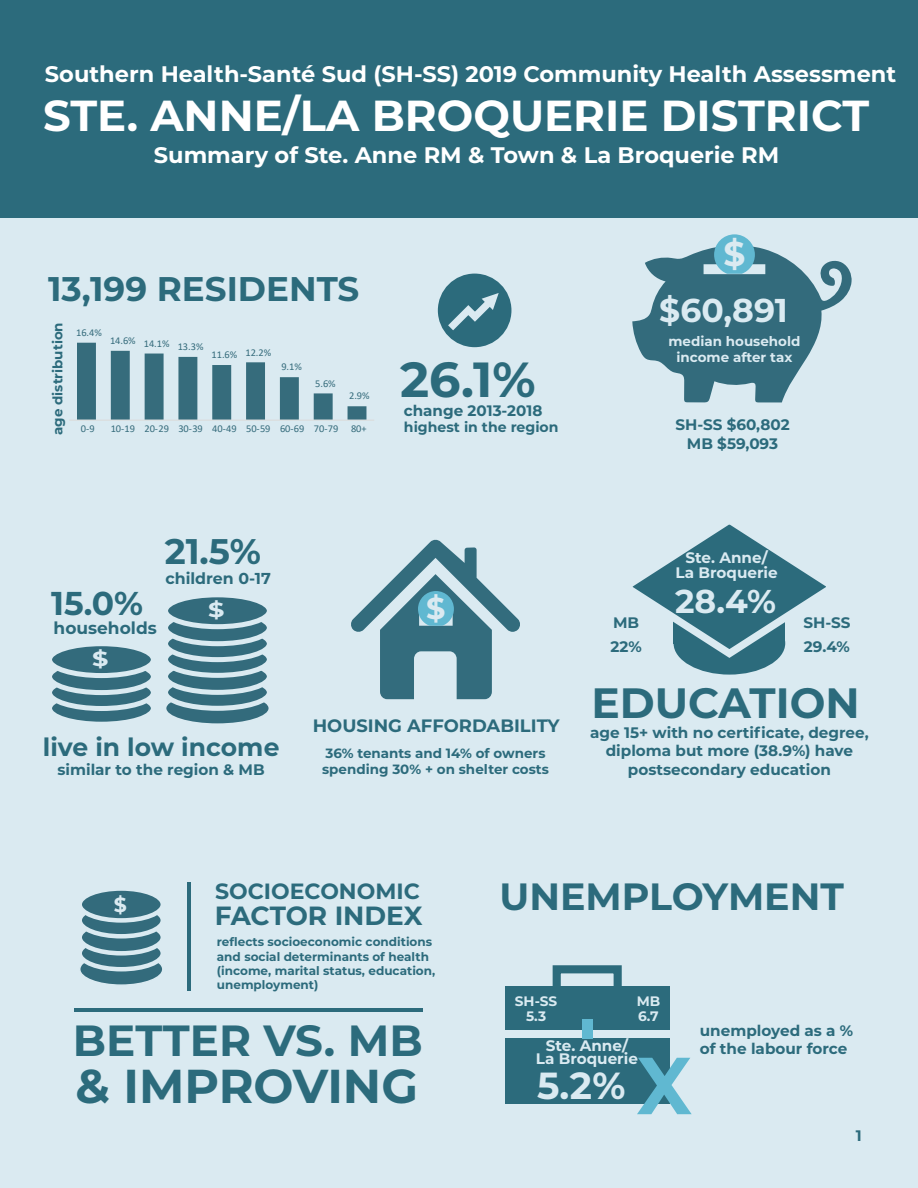
<style>
.page{position:relative;width:918px;height:1188px;background:#fff}
.page>*{position:absolute;margin:0;border:0;box-sizing:border-box;transform-origin:0 0}
.t1{font:700 49.2px "Montserrat";color:#2c6b7c}
.t2{font:700 47.55px "Montserrat";color:#2c6b7c}
.t3{font:700 43.65px "Montserrat";color:#2c6b7c}
.t4{font:700 43.35px "Montserrat";color:#fff}
.t5{font:700 42.3px "Montserrat";color:#2c6b7c}
.t6{font:700 37.95px "Montserrat";color:#2c6b7c}
.t7{font:700 37.65px "Montserrat";color:#daeaf1}
.t8{font:700 35.55px "Montserrat";color:#2c6b7c}
.t9{font:700 34.35px "Montserrat";color:#daeaf1}
.t10{font:700 34.2px "Montserrat";color:#2c6b7c}
.t11{font:700 33px "Montserrat";color:#daeaf1}
.t12{font:700 33px "Montserrat";color:#2c6b7c}
.t13{font:700 30.3px "Montserrat";color:#daeaf1}
.t14{font:700 26.25px "Montserrat";letter-spacing:-.005em;color:#2c6b7c}
.t15{font:700 25.05px "Montserrat";color:#2c6b7c}
.t16{font:700 22.5px "Montserrat";color:#fff}
.t17{font:700 22.05px "Montserrat";color:#2c6b7c}
.t18{font:700 20.55px "Montserrat";color:#daeaf1;scale:1.25 1}
.t19{font:700 20.55px "Montserrat";color:#daeaf1}
.t20{font:700 18px "Montserrat";color:#2c6b7c}
.t21{font:700 16.95px "Montserrat";color:#2c6b7c}
.t22{font:700 15.9px "Montserrat";color:#2c6b7c}
.t23{font:700 15.15px/18.3px "Montserrat";color:#2c6b7c}
.t24{font:700 15.15px/15px "Montserrat";color:#daeaf1;text-align:center}
.t25{font:700 14.1px "Montserrat";color:#2c6b7c}
.t26{font:700 13.65px "Montserrat";color:#daeaf1}
.t27{font:700 13.5px/16.2px "Montserrat";color:#2c6b7c}
.t28{font:700 13.5px/16.2px "Montserrat";color:#daeaf1;text-align:center}
.t29{font:700 12px/14.4px "Montserrat";color:#2c6b7c}
.t30{font:10.35px "Calibri";letter-spacing:-.005em;color:#366c7c}
.s1{font-size:80.7px;color:#60b8d1}
</style>
<div class="page">
<div style="left:1px;top:0;width:917px;height:1188px;background:#daeaf1"></div>
<div style="left:0;top:0;width:918px;height:217px;background:#2c6b7c"></div>
<div style="left:438px;top:274px;width:73px;height:73px;background:#2c6b7c;border-radius:50%"></div>
<svg style="left:441px;top:288px;width:62px;height:50px"></svg>
<svg style="left:351px;top:539px;width:169px;height:160px"></svg>
<svg style="left:632px;top:234px;width:220px;height:168px"></svg>
<div style="left:166px;top:692px;width:103px;height:32px;background:#336b7c;border-radius:50%"></div>
<div style="left:165px;top:692px;width:105px;height:33px;border:2px solid #daeaf1;border-radius:50%"></div>
<svg style="left:166px;top:676px;width:103px;height:32px"></svg>
<div style="left:163px;top:674px;width:109px;height:37px;border:5px solid #daeaf1;border-radius:50%"></div>
<svg style="left:166px;top:661px;width:103px;height:31px"></svg>
<div style="left:163px;top:658px;width:109px;height:37px;border:5px solid #daeaf1;border-radius:50%"></div>
<svg style="left:166px;top:643px;width:103px;height:32px"></svg>
<div style="left:163px;top:641px;width:109px;height:37px;border:5px solid #daeaf1;border-radius:50%"></div>
<svg style="left:166px;top:628px;width:103px;height:32px"></svg>
<div style="left:163px;top:625px;width:109px;height:37px;border:5px solid #daeaf1;border-radius:50%"></div>
<svg style="left:166px;top:612px;width:103px;height:32px"></svg>
<div style="left:163px;top:609px;width:109px;height:37px;border:5px solid #daeaf1;border-radius:50%"></div>
<div style="left:166px;top:595px;width:103px;height:32px;background:#336b7c;border-radius:50%"></div>
<div style="left:163px;top:592px;width:109px;height:37px;border:5px solid #daeaf1;border-radius:50%"></div>
<svg style="left:50px;top:692px;width:103px;height:32px"></svg>
<div style="left:47px;top:690px;width:109px;height:37px;border:5px solid #daeaf1;border-radius:50%"></div>
<svg style="left:50px;top:677px;width:103px;height:32px"></svg>
<div style="left:47px;top:674px;width:109px;height:37px;border:5px solid #daeaf1;border-radius:50%"></div>
<svg style="left:50px;top:661px;width:103px;height:32px"></svg>
<div style="left:47px;top:658px;width:109px;height:37px;border:5px solid #daeaf1;border-radius:50%"></div>
<div style="left:50px;top:644px;width:103px;height:32px;background:#336b7c;border-radius:50%"></div>
<div style="left:47px;top:641px;width:109px;height:37px;border:5px solid #daeaf1;border-radius:50%"></div>
<svg style="left:80px;top:953px;width:83px;height:32px"></svg>
<div style="left:79px;top:953px;width:85px;height:33px;border:2px solid #daeaf1;border-radius:50%"></div>
<svg style="left:80px;top:937px;width:83px;height:32px"></svg>
<div style="left:77px;top:935px;width:88px;height:36px;border:4px solid #daeaf1;border-radius:50%"></div>
<svg style="left:80px;top:921px;width:83px;height:32px"></svg>
<div style="left:77px;top:919px;width:88px;height:37px;border:4px solid #daeaf1;border-radius:50%"></div>
<svg style="left:80px;top:904px;width:83px;height:32px"></svg>
<div style="left:77px;top:902px;width:88px;height:37px;border:4px solid #daeaf1;border-radius:50%"></div>
<svg style="left:80px;top:889px;width:83px;height:31px;background:#467989"></svg>
<div style="left:77px;top:886px;width:88px;height:37px;border:4px solid #daeaf1;border-radius:50%"></div>
<hr style="left:74px;top:1008px;width:349px;height:3px;background:#2c6b7c">
<hr style="left:188px;top:883px;width:3px;height:108px;background:#2c6b7c">
<div style="left:674px;top:612px;width:111px;height:63px;background:#2c6b7c;border-radius:50%"></div>
<svg style="left:632px;top:524px;width:194px;height:138px"></svg>
<svg style="left:77px;top:343px;width:289px;height:77px"></svg>
<hr style="left:69px;top:420px;width:305px;height:1px;background:#dad9d8">
<div style="left:506px;top:1039px;width:164px;height:65px;background:#2c6b7c"></div>
<div style="left:505px;top:986px;width:164px;height:44px;background:#2c6b7c"></div>
<div style="left:582px;top:1019px;width:10px;height:20px;background:#60b8d1"></div>
<div style="left:553px;top:965px;width:69px;height:36px;border:8px solid #2c6b7c"></div>
<h3 class="t16" style="left:45px;top:58px;width:853px">Southern Health-Santé Sud (SH-SS) 2019 Community Health Assessment</h3>
<h3 class="t4" style="left:43px;top:84px;width:828px">STE. ANNE/LA BROQUERIE DISTRICT</h3>
<h3 class="t16" style="left:154px;top:139px;width:627px">Summary of Ste. Anne RM &amp; Town &amp; La Broquerie RM</h3>
<h3 class="t10" style="left:48px;top:264px;width:313px">13,199 RESIDENTS</h3>
<p class="t27" style="left:49px;top:435px;width:114px;rotate:-90deg">age distribution</p>
<p class="t30" style="left:76px;top:325px;width:27px">16.4%</p>
<p class="t30" style="left:110px;top:336px;width:95px">14.6% 14.1% 13.3%</p>
<p class="t30" style="left:212px;top:347px;width:61px">11.6% 12.2%</p>
<h1 class="t1" style="left:400px;top:344px;width:137px">26.1%</h1>
<p class="t23" style="left:404px;top:401px;width:140px">change 2013-2018</p>
<p class="t30" style="left:281px;top:360px;width:22px">9.1%</p>
<p class="t30" style="left:315px;top:376px;width:22px">5.6%</p>
<p class="t30" style="left:349px;top:389px;width:22px">2.9%</p>
<p class="t30" style="left:81px;top:422px;width:15px">0-9</p>
<p class="t30" style="left:111px;top:422px;width:258px">10-19 20-29 30-39 40-49 50-59 60-69 70-79 80+</p>
<p class="t25" style="left:404px;top:417px;width:156px">highest in the region</p>
<h3 class="t9" style="left:723px;top:229px;width:23px">$</h3>
<h3 class="t11" style="left:659px;top:286px;width:130px">$60,891</h3>
<p class="t28" style="left:668px;top:333px;width:134px">median household income after tax</p>
<p class="t23" style="left:675px;top:415px;width:116px;text-align:center">SH-SS $60,802<br>MB $59,093</p>
<h3 class="t8" style="left:165px;top:526px;width:98px">21.5%</h3>
<p class="t22" style="left:166px;top:567px;width:107px">children 0-17</p>
<h3 class="t12" style="left:51px;top:580px;width:94px">15.0%</h3>
<h3 class="t18" style="left:208px;top:595px;width:15px">$</h3>
<p class="t21" style="left:54px;top:616px;width:105px">households</p>
<h3 class="t18" style="left:92px;top:644px;width:15px">$</h3>
<h3 class="t15" style="left:43px;top:729px;width:238px">live in low income</h3>
<p class="t23" style="left:58px;top:759px;width:209px">similar to the region &amp; MB</p>
<h3 class="t13" style="left:426px;top:586px;width:21px">$</h3>
<p class="t20" style="left:313px;top:712px;width:248px">HOUSING AFFORDABILITY</p>
<p class="t27" style="left:322px;top:744px;width:228px">36% tenants and 14% of owners spending 30% + on shelter costs</p>
<p class="t24" style="left:676px;top:549px;width:104px">Ste. Anne/<br>La Broquerie</p>
<h3 class="t11" style="left:675px;top:578px;width:102px">28.4%</h3>
<p class="t23" style="left:611px;top:610px;width:33px;line-height:24.3px">MB<br>22%</p>
<p class="t23" style="left:803px;top:610px;width:49px;line-height:24.3px">SH-SS<br>29.4%</p>
<h3 class="t5" style="left:591px;top:673px;width:270px">EDUCATION</h3>
<p class="t23" style="left:590px;top:723px;width:280px;text-align:center">age 15+ with no certificate, degree, diploma but more (38.9%) have postsecondary education</p>
<h3 class="t19" style="left:114px;top:889px;width:15px">$</h3>
<h3 class="t17" style="left:215px;top:876px;width:206px">SOCIOECONOMIC</h3>
<h3 class="t14" style="left:215px;top:897px;width:209px">FACTOR INDEX</h3>
<p class="t29" style="left:217px;top:934px;width:220px">reflects socioeconomic conditions and social determinants of health (income, marital status, education, unemployment)</p>
<h3 class="t3" style="left:73px;top:1009px;width:351px">BETTER VS. MB</h3>
<h2 class="t2" style="left:75px;top:1052px;width:344px">&amp; IMPROVING</h2>
<h3 class="t6" style="left:500px;top:869px;width:346px">UNEMPLOYMENT</h3>
<p class="t26" style="left:515px;top:991px;width:44px">SH-SS</p>
<p class="t26" style="left:637px;top:991px;width:25px">MB</p>
<p class="t26" style="left:526px;top:1006px;width:22px">5.3</p>
<p class="t24" style="left:536px;top:1038px;width:104px;line-height:13.5px">Ste. Anne/<br>La Broquerie</p>
<p class="t26" style="left:638px;top:1006px;width:22px">6.7</p>
<h3 class="t7" style="left:537px;top:1059px;width:156px">5.2% <span class="s1">X</span></h3>
<p class="t23" style="left:700px;top:1021px;width:155px">unemployed as a % of the labour force</p>
<p class="t23" style="left:856px;top:1125px;width:7px">1</p>
</div>
